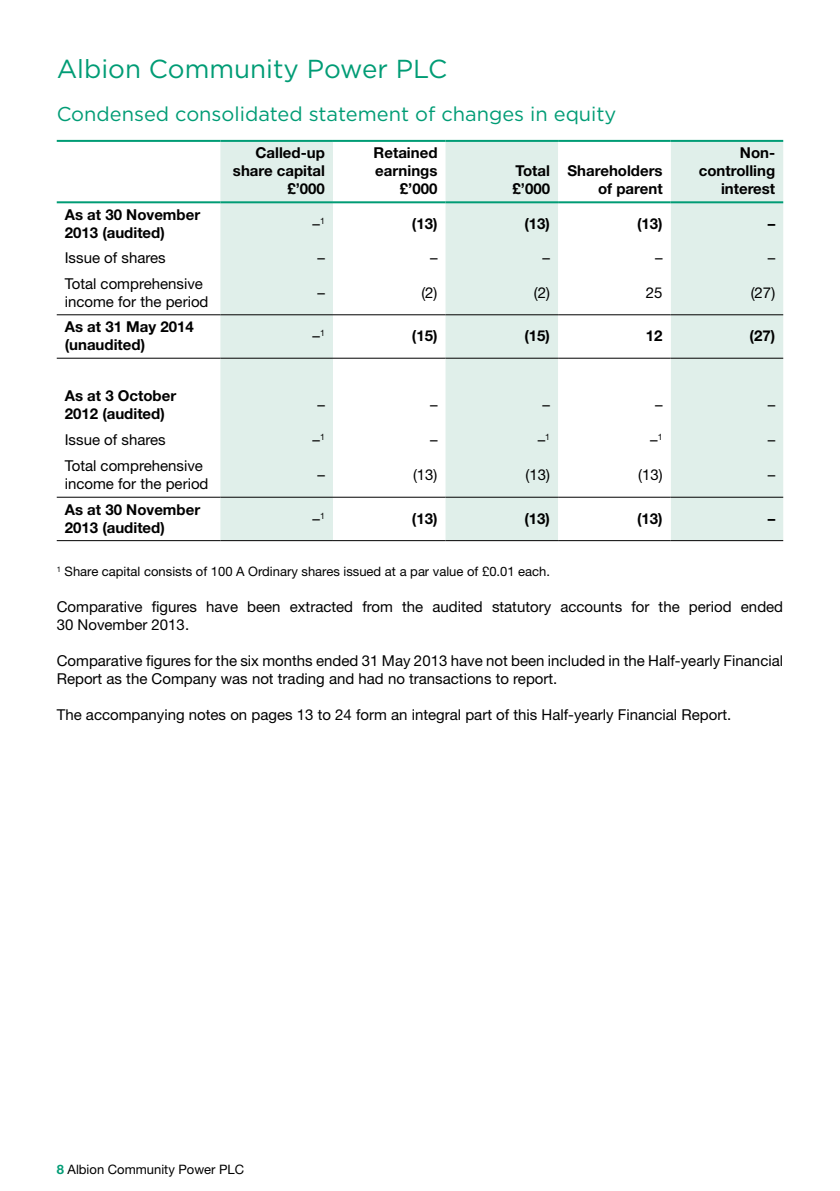
<style>
.page{position:relative;width:840px;height:1191px;background:#fff}
.page>*{position:absolute;margin:0;border:0;box-sizing:border-box;transform-origin:0 0}
.t1{font:26px "Gotham";color:#009c75}
.t2{font:20px "Gotham";color:#009c75}
.t3{font:15px/18px "Helvetica Neue";color:#000}
.t4{font:700 15px/18px "Helvetica Neue";color:#000}
.t5{font:13px "Helvetica Neue";color:#000}
.s1{font-weight:700;color:#009c75}
</style>
<div class="page">
<svg style="left:220px;top:142px;width:562px;height:398px;fill:#e0efea"></svg>
<svg style="left:557px;top:142px;width:113px;height:398px"></svg>
<hr style="left:57px;top:497px;width:163px;height:1px;background:#000">
<hr style="left:57px;top:540px;width:163px;height:1px;background:#000">
<hr style="left:57px;top:140px;width:163px;height:2px;background:#009c75">
<hr style="left:220px;top:140px;width:113px;height:2px;background:#009c75">
<hr style="left:333px;top:140px;width:112px;height:2px;background:#009c75">
<hr style="left:445px;top:140px;width:112px;height:2px;background:#009c75">
<hr style="left:557px;top:140px;width:113px;height:2px;background:#009c75">
<hr style="left:670px;top:140px;width:112px;height:2px;background:#009c75">
<hr style="left:57px;top:201px;width:163px;height:2px;background:#009c75">
<hr style="left:220px;top:201px;width:113px;height:2px;background:#009c75">
<hr style="left:333px;top:201px;width:112px;height:2px;background:#009c75">
<hr style="left:445px;top:201px;width:112px;height:2px;background:#009c75">
<hr style="left:557px;top:201px;width:113px;height:2px;background:#009c75">
<hr style="left:670px;top:201px;width:112px;height:2px;background:#009c75">
<hr style="left:220px;top:497px;width:113px;height:1px;background:#000">
<hr style="left:333px;top:497px;width:112px;height:1px;background:#000">
<hr style="left:445px;top:497px;width:112px;height:1px;background:#000">
<hr style="left:557px;top:497px;width:113px;height:1px;background:#000">
<hr style="left:670px;top:497px;width:112px;height:1px;background:#000">
<hr style="left:220px;top:540px;width:113px;height:1px;background:#000">
<hr style="left:333px;top:540px;width:112px;height:1px;background:#000">
<hr style="left:445px;top:540px;width:112px;height:1px;background:#000">
<hr style="left:557px;top:540px;width:113px;height:1px;background:#000">
<hr style="left:670px;top:540px;width:112px;height:1px;background:#000">
<hr style="left:57px;top:314px;width:163px;height:1px;background:#000">
<hr style="left:220px;top:314px;width:113px;height:1px;background:#000">
<hr style="left:333px;top:314px;width:112px;height:1px;background:#000">
<hr style="left:445px;top:314px;width:112px;height:1px;background:#000">
<hr style="left:557px;top:314px;width:113px;height:1px;background:#000">
<hr style="left:670px;top:314px;width:112px;height:1px;background:#000">
<hr style="left:57px;top:358px;width:163px;height:1px;background:#000">
<hr style="left:220px;top:358px;width:113px;height:1px;background:#000">
<hr style="left:333px;top:358px;width:112px;height:1px;background:#000">
<hr style="left:445px;top:358px;width:112px;height:1px;background:#000">
<hr style="left:557px;top:358px;width:113px;height:1px;background:#000">
<hr style="left:670px;top:358px;width:112px;height:1px;background:#000">
<h1 class="t1" style="left:57px;top:52px;width:392px">Albion Community Power PLC</h1>
<h2 class="t2" style="left:57px;top:101px;width:561px">Condensed consolidated statement of changes in equity</h2>
<p class="t4" style="left:233px;top:144px;width:93px;text-align:right">Called-up share capital £’000</p>
<p class="t4" style="left:373px;top:144px;width:65px;text-align:right">Retained earnings £’000</p>
<p class="t4" style="left:512px;top:162px;width:39px">Total £’000</p>
<p class="t4" style="left:567px;top:162px;width:97px;text-align:right">Shareholders of parent</p>
<p class="t4" style="left:698px;top:144px;width:78px;text-align:right">Non&shy;controlling interest</p>
<p class="t4" style="left:65px;top:205px;width:137px">As at 30 November<br>2013 (audited)</p>
<p class="t3" style="left:312px;top:214px;width:14px">–<sup>1</sup></p>
<p class="t4" style="left:411px;top:214px;width:27px">(13)</p>
<p class="t4" style="left:524px;top:214px;width:27px">(13)</p>
<p class="t4" style="left:636px;top:214px;width:27px">(13)</p>
<p class="t4" style="left:767px;top:214px;width:9px">–</p>
<p class="t3" style="left:65px;top:249px;width:102px">Issue of shares</p>
<p class="t3" style="left:317px;top:249px;width:9px">–</p>
<p class="t3" style="left:430px;top:249px;width:9px">–</p>
<p class="t3" style="left:542px;top:249px;width:9px">–</p>
<p class="t3" style="left:654px;top:249px;width:9px">–</p>
<p class="t3" style="left:767px;top:249px;width:9px">–</p>
<p class="t3" style="left:65px;top:274px;width:145px">Total comprehensive income for the period</p>
<p class="t3" style="left:317px;top:283px;width:9px">–</p>
<p class="t3" style="left:421px;top:283px;width:18px">(2)</p>
<p class="t3" style="left:533px;top:283px;width:18px">(2)</p>
<p class="t3" style="left:645px;top:283px;width:18px">25</p>
<p class="t3" style="left:750px;top:283px;width:26px">(27)</p>
<p class="t4" style="left:65px;top:317px;width:130px">As at 31 May 2014 (unaudited)</p>
<p class="t3" style="left:312px;top:327px;width:14px">–<sup>1</sup></p>
<p class="t4" style="left:411px;top:326px;width:27px">(15)</p>
<p class="t4" style="left:524px;top:326px;width:27px">(15)</p>
<p class="t4" style="left:645px;top:326px;width:18px">12</p>
<p class="t4" style="left:749px;top:326px;width:27px">(27)</p>
<p class="t4" style="left:65px;top:386px;width:113px">As at 3 October<br>2012 (audited)</p>
<p class="t3" style="left:317px;top:395px;width:9px">–</p>
<p class="t3" style="left:430px;top:395px;width:9px">–</p>
<p class="t3" style="left:542px;top:395px;width:9px">–</p>
<p class="t3" style="left:654px;top:395px;width:9px">–</p>
<p class="t3" style="left:767px;top:395px;width:9px">–</p>
<p class="t3" style="left:65px;top:430px;width:102px">Issue of shares</p>
<p class="t3" style="left:312px;top:430px;width:14px">–<sup>1</sup></p>
<p class="t3" style="left:430px;top:430px;width:9px">–</p>
<p class="t3" style="left:537px;top:430px;width:14px">–<sup>1</sup></p>
<p class="t3" style="left:650px;top:430px;width:14px">–<sup>1</sup></p>
<p class="t3" style="left:767px;top:430px;width:9px">–</p>
<p class="t3" style="left:65px;top:456px;width:145px">Total comprehensive income for the period</p>
<p class="t3" style="left:317px;top:465px;width:9px">–</p>
<p class="t3" style="left:413px;top:465px;width:26px">(13)</p>
<p class="t3" style="left:525px;top:465px;width:26px">(13)</p>
<p class="t3" style="left:637px;top:465px;width:26px">(13)</p>
<p class="t3" style="left:767px;top:465px;width:9px">–</p>
<p class="t4" style="left:65px;top:500px;width:137px">As at 30 November<br>2013 (audited)</p>
<p class="t3" style="left:312px;top:509px;width:14px">–<sup>1</sup></p>
<p class="t4" style="left:411px;top:509px;width:27px">(13)</p>
<p class="t4" style="left:524px;top:509px;width:27px">(13)</p>
<p class="t4" style="left:636px;top:509px;width:27px">(13)</p>
<p class="t4" style="left:767px;top:509px;width:9px">–</p>
<p class="t5" style="left:57px;top:564px;width:494px"><sup>1</sup> Share capital consists of 100 A Ordinary shares issued at a par value of £0.01 each.</p>
<p class="t3" style="left:57px;top:597px;width:727px">Comparative figures have been extracted from the audited statutory accounts for the period ended<br>30 November 2013.</p>
<p class="t3" style="left:57px;top:651px;width:727px">Comparative figures for the six months ended 31 May 2013 have not been included in the Half-yearly Financial<br>Report as the Company was not trading and had no transactions to report.</p>
<p class="t3" style="left:57px;top:705px;width:675px">The accompanying notes on pages 13 to 24 form an integral part of this Half-yearly Financial Report.</p>
<p class="t5" style="left:57px;top:1161px;width:189px"><span class="s1">8</span> Albion Community Power PLC</p>
</div>
